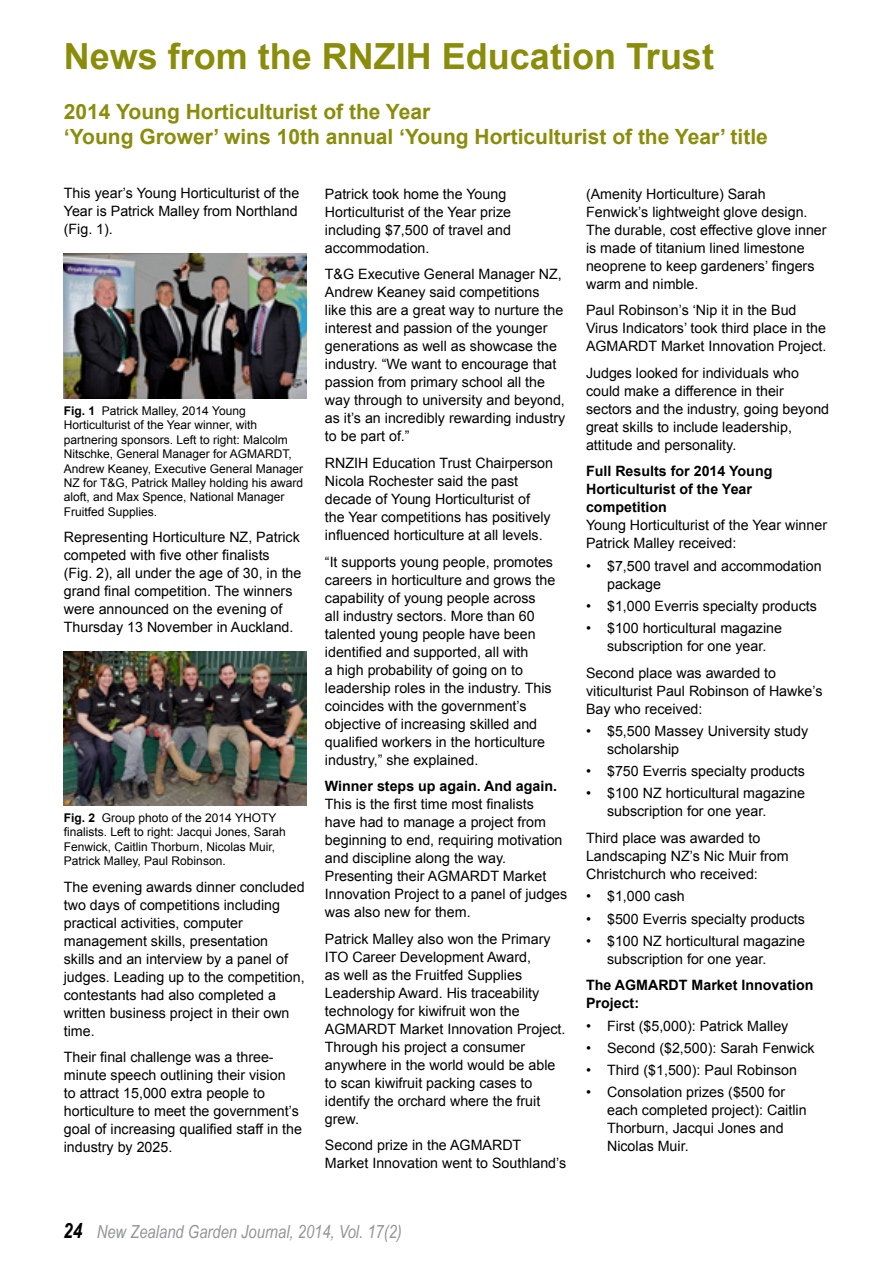
<style>
.page{position:relative;width:893px;height:1263px;background:#fff}
.page>*{position:absolute;margin:0;border:0;box-sizing:border-box;transform-origin:0 0}
.t1{font:700 36px "Arial";color:#8a8d09}
.t2{font:700 21px/25.2px "Arial";color:#8a8d09}
.t3{font:italic 18px "Arial Narrow";color:#939598}
.t4{font:14.25px/18px "Arial";color:#000}
.t5{font:700 14.25px/18px "Arial";color:#000}
.t6{font:12px/14.4px "Arial";color:#000}
.s1{font-weight:700}
.s2{font-weight:700;font-size:21px;color:#000}
</style>
<div class="page">
<img style="left:64px;top:254px;width:243px;height:144px">
<img style="left:64px;top:652px;width:243px;height:153px">
<h1 class="t1" style="left:64px;top:32px;width:652px">News from the RNZIH Education Trust</h1>
<h2 class="t2" style="left:64px;top:100px;width:705px">2014 Young Horticulturist of the Year<br>‘Young Grower’ wins 10th annual ‘Young Horticulturist of the Year’ title</h2>
<p class="t4" style="left:64px;top:184px;width:237px;text-align:justify">This year’s Young Horticulturist of the Year is Patrick Malley from Northland (Fig. 1).</p>
<p class="t6" style="left:64px;top:404px;width:241px"><span class="s1">Fig. 1</span> Patrick Malley, 2014 Young Horticulturist of the Year winner, with partnering sponsors. Left to right: Malcolm Nitschke, General Manager for AGMARDT, Andrew Keaney, Executive General Manager NZ for T&amp;G, Patrick Malley holding his award aloft, and Max Spence, National Manager Fruitfed Supplies.</p>
<p class="t4" style="left:64px;top:528px;width:239px">Representing Horticulture NZ, Patrick competed with five other finalists (Fig. 2), all under the age of 30, in the grand final competition. The winners were announced on the evening of Thursday 13 November in Auckland.</p>
<p class="t6" style="left:64px;top:811px;width:224px"><span class="s1">Fig. 2</span> Group photo of the 2014 YHOTY finalists. Left to right: Jacqui Jones, Sarah Fenwick, Caitlin Thorburn, Nicolas Muir, Patrick Malley, Paul Robinson.</p>
<p class="t4" style="left:64px;top:878px;width:242px">The evening awards dinner concluded two days of competitions including practical activities, computer management skills, presentation<br>skills and an interview by a panel of judges. Leading up to the competition, contestants had also completed a written business project in their own time.</p>
<p class="t4" style="left:64px;top:1048px;width:240px">Their final challenge was a three&shy;minute speech outlining their vision<br>to attract 15,000 extra people to horticulture to meet the government’s goal of increasing qualified staff in the industry by 2025.</p>
<p class="t4" style="left:325px;top:185px;width:188px">Patrick took home the Young<br>Horticulturist of the Year prize including $7,500 of travel and accommodation.</p>
<p class="t4" style="left:325px;top:266px;width:242px">T&amp;G Executive General Manager NZ, Andrew Keaney said competitions<br>like this are a great way to nurture the interest and passion of the younger generations as well as showcase the industry. “We want to encourage that passion from primary school all the way through to university and beyond, as it’s an incredibly rewarding industry to be part of.”</p>
<p class="t4" style="left:325px;top:454px;width:230px">RNZIH Education Trust Chairperson Nicola Rochester said the past decade of Young Horticulturist of the Year competitions has positively influenced horticulture at all levels.</p>
<p class="t4" style="left:325px;top:553px;width:232px">“It supports young people, promotes careers in horticulture and grows the capability of young people across<br>all industry sectors. More than 60 talented young people have been identified and supported, all with<br>a high probability of going on to leadership roles in the industry. This coincides with the government’s objective of increasing skilled and qualified workers in the horticulture industry,” she explained.</p>
<p class="t5" style="left:325px;top:777px;width:234px">Winner steps up again. And again.</p>
<p class="t4" style="left:325px;top:795px;width:244px">This is the first time most finalists have had to manage a project from beginning to end, requiring motivation and discipline along the way.<br>Presenting their AGMARDT Market Innovation Project to a panel of judges was also new for them.</p>
<p class="t4" style="left:325px;top:930px;width:242px">Patrick Malley also won the Primary<br>ITO Career Development Award,<br>as well as the Fruitfed Supplies<br>Leadership Award. His traceability technology for kiwifruit won the<br>AGMARDT Market Innovation Project.<br>Through his project a consumer anywhere in the world would be able to scan kiwifruit packing cases to identify the orchard where the fruit grew.</p>
<p class="t4" style="left:325px;top:1136px;width:243px">Second prize in the AGMARDT<br>Market Innovation went to Southland’s</p>
<p class="t4" style="left:586px;top:185px;width:242px">(Amenity Horticulture) Sarah<br>Fenwick’s lightweight glove design.<br>The durable, cost effective glove inner is made of titanium lined limestone neoprene to keep gardeners’ fingers warm and nimble.</p>
<p class="t4" style="left:586px;top:301px;width:242px">Paul Robinson’s ‘Nip it in the Bud<br>Virus Indicators’ took third place in the<br>AGMARDT Market Innovation Project.</p>
<p class="t4" style="left:586px;top:364px;width:245px">Judges looked for individuals who could make a difference in their sectors and the industry, going beyond great skills to include leadership, attitude and personality.</p>
<p class="t5" style="left:586px;top:463px;width:188px">Full Results for 2014 Young<br>Horticulturist of the Year competition</p>
<p class="t4" style="left:586px;top:516px;width:243px">Young Horticulturist of the Year winner<br>Patrick Malley received:</p>
<p class="t4" style="left:607px;top:557px;width:216px;text-indent:-21px">• $7,500 travel and accommodation package</p>
<p class="t4" style="left:586px;top:597px;width:232px">• $1,000 Everris specialty products</p>
<p class="t4" style="left:586px;top:619px;width:198px;text-align:center">• $100 horticultural magazine subscription for one year.</p>
<p class="t4" style="left:586px;top:664px;width:238px">Second place was awarded to viticulturist Paul Robinson of Hawke’s<br>Bay who received:</p>
<p class="t4" style="left:607px;top:722px;width:203px;text-indent:-21px">• $5,500 Massey University study scholarship</p>
<p class="t4" style="left:586px;top:762px;width:220px">• $750 Everris specialty products</p>
<p class="t4" style="left:607px;top:785px;width:199px;text-indent:-21px">• $100 NZ horticultural magazine subscription for one year.</p>
<p class="t4" style="left:586px;top:829px;width:204px">Third place was awarded to<br>Landscaping NZ’s Nic Muir from<br>Christchurch who received:</p>
<p class="t4" style="left:586px;top:887px;width:100px">• $1,000 cash</p>
<p class="t4" style="left:586px;top:910px;width:220px">• $500 Everris specialty products</p>
<p class="t4" style="left:607px;top:932px;width:199px;text-indent:-21px">• $100 NZ horticultural magazine subscription for one year.</p>
<p class="t5" style="left:586px;top:977px;width:229px">The AGMARDT Market Innovation<br>Project:</p>
<p class="t4" style="left:586px;top:1017px;width:204px">• First ($5,000): Patrick Malley</p>
<p class="t4" style="left:586px;top:1039px;width:230px">• Second ($2,500): Sarah Fenwick</p>
<p class="t4" style="left:586px;top:1061px;width:213px">• Third ($1,500): Paul Robinson</p>
<p class="t4" style="left:607px;top:1083px;width:201px;text-indent:-21px">• Consolation prizes ($500 for each completed project): Caitlin<br>Thorburn, Jacqui Jones and<br>Nicolas Muir.</p>
<p class="t3" style="left:63px;top:1219px;width:340px"><span class="s2">24</span> New Zealand Garden Journal, 2014, Vol. 17(2)</p>
</div>
